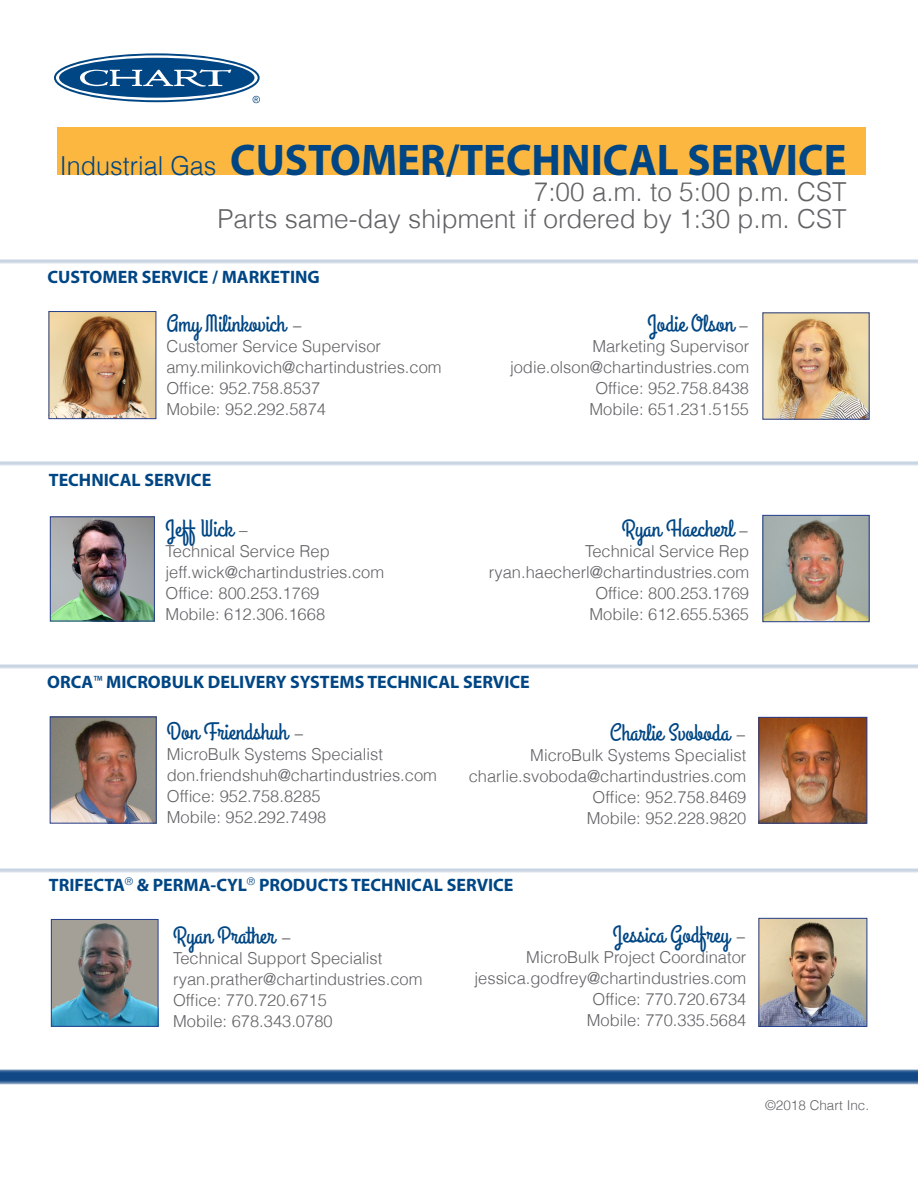
<style>
.page{position:relative;width:918px;height:1188px;background:#fff}
.page>*{position:absolute;margin:0;border:0;box-sizing:border-box;transform-origin:0 0}
.t1{font:700 44.55px "Myriad Pro";color:#004684;scale:.96 1}
.t2{font:300 26.1px "Helvetica";color:#636366}
.t3{font:24px "Grand Hotel";color:#004684}
.t4{font:700 18px "Myriad Pro";color:#004684}
.t5{font:300 16.5px/21px "Helvetica";color:#636366;text-align:right}
.t6{font:300 13.5px "Helvetica";color:#636366}
.s1{font-family:"Helvetica";font-weight:300;font-size:26.1px}
.s2{font-family:"Helvetica";font-weight:300;font-size:16.5px;color:#636366}
.s3{font-family:"Myriad Pro";font-stretch:condensed;font-size:16.5px;color:#636366}
.s4{font-family:"Helvetica Neue"}
.s5{font-weight:400;font-stretch:condensed}
</style>
<div class="page">
<div style="left:0;top:868px;width:918px;height:5px;background:#c9d5e3"></div>
<div style="left:0;top:259px;width:918px;height:5px;background:#c9d5e3"></div>
<img style="left:52px;top:519px;width:101px;height:100px">
<div style="left:50px;top:517px;width:105px;height:104px;border:1px solid #253f8e"></div>
<img style="left:53px;top:921px;width:103px;height:104px">
<div style="left:51px;top:919px;width:107px;height:108px;border:1px solid #253f8e"></div>
<svg style="left:0;top:1069px;width:918px;height:15px;background:#346296"></svg>
<div style="left:0;top:461px;width:918px;height:5px;background:#c9d5e3"></div>
<div style="left:57px;top:128px;width:809px;height:47px;background:#fcb740"></div>
<svg style="left:54px;top:53px;width:206px;height:50px"></svg>
<img style="left:765px;top:517px;width:102px;height:103px">
<div style="left:763px;top:515px;width:106px;height:107px;border:1px solid #253f8e"></div>
<img style="left:52px;top:719px;width:103px;height:102px">
<div style="left:50px;top:717px;width:107px;height:106px;border:1px solid #253f8e"></div>
<img style="left:761px;top:719px;width:104px;height:102px">
<div style="left:759px;top:717px;width:108px;height:106px;border:1px solid #253f8e"></div>
<div style="left:0;top:664px;width:918px;height:5px;background:#c9d5e3"></div>
<img style="left:761px;top:920px;width:104px;height:105px">
<div style="left:759px;top:918px;width:108px;height:109px;border:1px solid #253f8e"></div>
<img style="left:51px;top:313px;width:103px;height:104px">
<div style="left:49px;top:311px;width:107px;height:108px;border:1px solid #253f8e"></div>
<img style="left:765px;top:315px;width:102px;height:103px">
<p class="t1" style="left:60px;top:135px;width:821px"><span class="s1">Industrial Gas</span> CUSTOMER/TECHNICAL SERVICE</p>
<p class="t2" style="left:534px;top:176px;width:314px">7:00 a.m. to 5:00 p.m. CST</p>
<p class="t2" style="left:217px;top:202px;width:631px">Parts same-day shipment if ordered by 1:30 p.m. CST</p>
<p class="t4" style="left:48px;top:267px;width:274px">CUSTOMER SERVICE / MARKETING</p>
<p class="t3" style="left:166px;top:308px;width:138px">Amy Milinkovich <span class="s2">−</span></p>
<p class="t5" style="left:166px;top:336px;width:216px">Customer Service Supervisor</p>
<p class="t5" style="left:166px;top:357px;width:277px">amy.milinkovich@chartindustries.com</p>
<p class="t5" style="left:166px;top:378px;width:155px">Office: 952.758.8537</p>
<p class="t5" style="left:166px;top:399px;width:161px">Mobile: 952.292.5874</p>
<p class="t4" style="left:49px;top:470px;width:164px">TECHNICAL SERVICE</p>
<p class="t3" style="left:166px;top:514px;width:84px">Jeff Wick <span class="s3">−</span></p>
<p class="t5" style="left:166px;top:541px;width:166px">Technical Service Rep</p>
<p class="t5" style="left:166px;top:562px;width:220px">jeff.wick@chartindustries.com</p>
<p class="t5" style="left:166px;top:583px;width:155px">Office: 800.<span class="s4">253.1769</span></p>
<p class="t5" style="left:166px;top:604px;width:161px">Mobile: 612.306.1668</p>
<p class="t3" style="left:647px;top:308px;width:103px">Jodie Olson <span class="s2">−</span></p>
<p class="t5" style="left:510px;top:335px;width:241px">Marketing Supervisor jodie.olson@chartindustries.com</p>
<p class="t5" style="left:590px;top:377px;width:161px;text-align:center">Office: 952.758.8438<br>Mobile: 651.231.5155</p>
<p class="t3" style="left:622px;top:514px;width:129px">Ryan Haecherl <span class="s2">−</span></p>
<p class="t5" style="left:489px;top:541px;width:262px">Technical Service Rep ryan.haecherl@chartindustries.com</p>
<p class="t5" style="left:590px;top:583px;width:161px;text-align:center">Office: 800.<span class="s4">253.1769<br></span>Mobile: 612.655.5365</p>
<p class="t4" style="left:47px;top:672px;width:484px">ORCA<span class="s5">™</span> MICROBULK DELIVERY SYSTEMS TECHNICAL SERVICE</p>
<p class="t3" style="left:167px;top:717px;width:139px">Don Friendshuh <span class="s2">−</span></p>
<p class="t5" style="left:167px;top:744px;width:218px">MicroBulk Systems Specialist</p>
<p class="t5" style="left:167px;top:765px;width:272px">don.friendshuh@chartindustries.com</p>
<p class="t5" style="left:167px;top:786px;width:155px">Office: 952.758.8285</p>
<p class="t5" style="left:167px;top:807px;width:161px">Mobile: 952.292.7498</p>
<p class="t3" style="left:610px;top:717px;width:138px">Charlie Svoboda <span class="s2">−</span></p>
<p class="t5" style="left:469px;top:744px;width:279px">MicroBulk Systems Specialist charlie.svoboda@chartindustries.com</p>
<p class="t5" style="left:587px;top:786px;width:161px;text-align:center">Office: 952.758.8469<br>Mobile: 952.228.9820</p>
<p class="t4" style="left:49px;top:875px;width:466px">TRIFECTA<sup>®</sup> &amp; PERMA-CYL<sup>®</sup> PRODUCTS TECHNICAL SERVICE</p>
<p class="t3" style="left:173px;top:920px;width:120px">Ryan Prather <span class="s2">−</span></p>
<p class="t5" style="left:173px;top:948px;width:211px">Technical Support Specialist</p>
<p class="t5" style="left:173px;top:969px;width:251px">ryan.prather@chartindustries.com</p>
<p class="t5" style="left:173px;top:990px;width:155px">Office: 770.720.6715</p>
<p class="t5" style="left:173px;top:1011px;width:161px">Mobile: 678.343.0780</p>
<p class="t3" style="left:613px;top:919px;width:135px">Jessica Godfrey <span class="s2">−</span></p>
<p class="t5" style="left:475px;top:947px;width:273px">MicroBulk Project Coordinator jessica.godfrey@chartindustries.com</p>
<p class="t5" style="left:587px;top:989px;width:161px;text-align:center">Office: 770.720.6734<br>Mobile: 770.335.5684</p>
<p class="t6" style="left:765px;top:1096px;width:106px">©2018 Chart Inc.</p>
</div>
